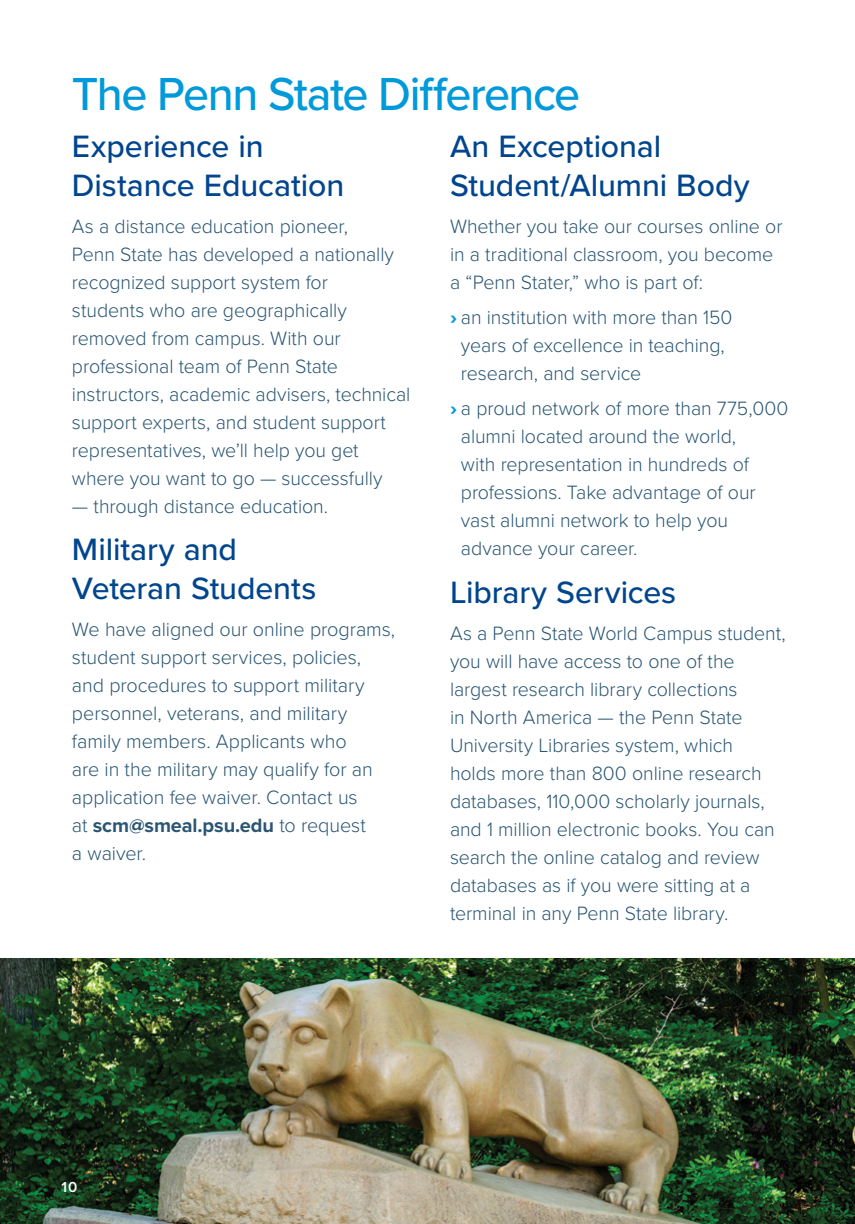
<style>
.page{position:relative;width:855px;height:1224px;background:#fff}
.page>*{position:absolute;margin:0;border:0;box-sizing:border-box;transform-origin:0 0}
.t1{font:500 48px "Proxima Nova";letter-spacing:-.03em;color:#009ada}
.t2{font:500 32px/38.4px "Proxima Nova";letter-spacing:-.005em;color:#00458d}
.t3{font:300 20px/28px "Proxima Nova";letter-spacing:-.005em;color:#2a5673}
.t4{font:600 15px "Proxima Nova";color:#fff}
.s1{font-weight:700}
.s2{font-family:"Proxima Nova Extrabld";font-weight:400;color:#009ada}
</style>
<div class="page">
<img style="left:0;top:958px;width:855px;height:266px">
<h1 class="t1" style="left:72px;top:58px;width:510px">The Penn State Difference</h1>
<h2 class="t2" style="left:72px;top:126px;width:274px">Experience in<br>Distance Education</h2>
<p class="t3" style="left:72px;top:211px;width:340px">As a distance education pioneer,<br>Penn State has developed a nationally recognized support system for<br>students who are geographically removed from campus. With our professional team of Penn State instructors, academic advisers, technical support experts, and student support representatives, we’ll help you get where you want to go — successfully</p>
<p class="t3" style="left:72px;top:491px;width:258px">— through distance education.</p>
<h2 class="t2" style="left:72px;top:529px;width:246px">Military and<br>Veteran Students</h2>
<p class="t3" style="left:72px;top:614px;width:325px">We have aligned our online programs, student support services, policies, and procedures to support military personnel, veterans, and military family members. Applicants who<br>are in the military may qualify for an application fee waiver. Contact us<br>at <span class="s1">scm@smeal.psu.edu</span> to request<br>a waiver.</p>
<h2 class="t2" style="left:450px;top:126px;width:301px">An Exceptional<br>Student/Alumni Body</h2>
<p class="t3" style="left:450px;top:211px;width:334px">Whether you take our courses online or in a traditional classroom, you become a “Penn Stater,” who is part of:</p>
<p class="t3" style="left:461px;top:302px;width:273px;text-indent:-11px"><span class="s2">›</span> an institution with more than 150 years of excellence in teaching, research, and service</p>
<p class="t3" style="left:461px;top:393px;width:329px;text-indent:-11px"><span class="s2">›</span> a proud network of more than 775,000 alumni located around the world,<br>with representation in hundreds of professions. Take advantage of our vast alumni network to help you advance your career.</p>
<h2 class="t2" style="left:450px;top:571px;width:228px">Library Services</h2>
<p class="t3" style="left:450px;top:618px;width:337px">As a Penn State World Campus student, you will have access to one of the largest research library collections<br>in North America — the Penn State University Libraries system, which<br>holds more than 800 online research databases, 110,000 scholarly journals, and 1 million electronic books. You can search the online catalog and review databases as if you were sitting at a terminal in any Penn State library.</p>
<p class="t4" style="left:61px;top:1176px;width:17px">10</p>
</div>
